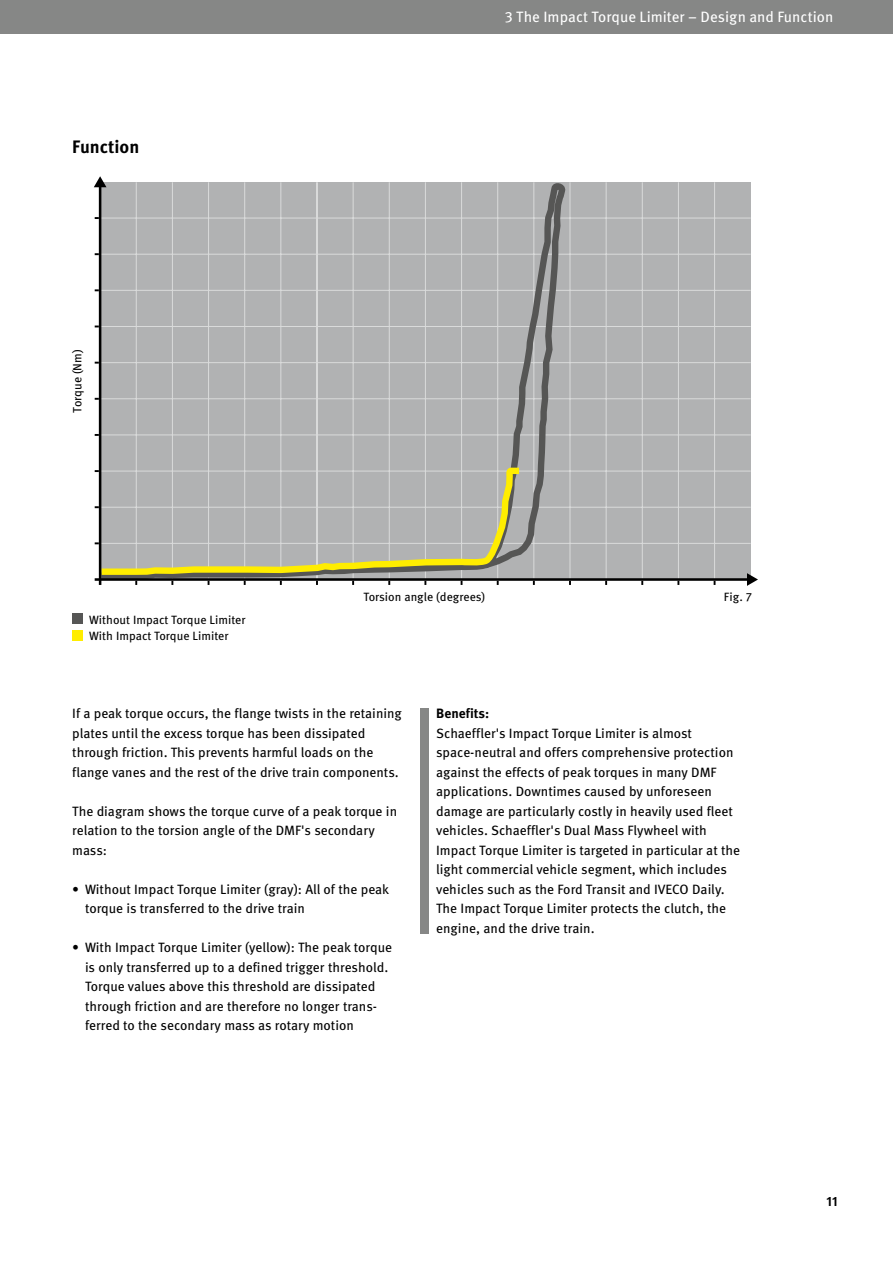
<style>
.page{position:relative;width:893px;height:1263px;background:#fff}
.page>*{position:absolute;margin:0;border:0;box-sizing:border-box;transform-origin:0 0}
.t1{font:700 18px "Meta OT";color:#000}
.t2{font:15px "Meta OT";color:#fff}
.t3{font:13.5px/19.5px "Meta OT";color:#000}
.t4{font:700 13.5px "Meta OT";color:#000}
.t5{font:12px/16.5px "Meta OT";color:#000}
</style>
<div class="page">
<div style="left:0;top:0;width:893px;height:34px;background:#868786"></div>
<div style="left:420px;top:708px;width:9px;height:225px;background:#868786"></div>
<div style="left:101px;top:182px;width:650px;height:396px;background:#b1b2b3"></div>
<hr style="left:100px;top:362px;width:651px;height:1px;background:#d9dada">
<hr style="left:100px;top:398px;width:651px;height:1px;background:#d9dada">
<hr style="left:100px;top:434px;width:651px;height:1px;background:#d9dada">
<hr style="left:100px;top:471px;width:651px;height:1px;background:#d9dada">
<hr style="left:100px;top:507px;width:651px;height:1px;background:#d9dada">
<hr style="left:100px;top:218px;width:651px;height:1px;background:#d9dada">
<hr style="left:100px;top:254px;width:651px;height:1px;background:#d9dada">
<hr style="left:100px;top:290px;width:651px;height:1px;background:#d9dada">
<hr style="left:100px;top:326px;width:651px;height:1px;background:#d9dada">
<hr style="left:100px;top:543px;width:651px;height:1px;background:#d9dada">
<hr style="left:569px;top:182px;width:1px;height:397px;background:#d9dada">
<hr style="left:606px;top:182px;width:1px;height:397px;background:#d9dada">
<hr style="left:642px;top:182px;width:1px;height:397px;background:#d9dada">
<hr style="left:678px;top:182px;width:1px;height:397px;background:#d9dada">
<hr style="left:714px;top:182px;width:1px;height:397px;background:#d9dada">
<svg style="left:95px;top:182px;width:472px;height:400px"></svg>
<svg style="left:95px;top:182px;width:430px;height:396px"></svg>
<hr style="left:96px;top:578px;width:653px;height:3px;background:#000">
<svg style="left:747px;top:573px;width:11px;height:13px"></svg>
<hr style="left:99px;top:185px;width:2px;height:400px;background:#000">
<svg style="left:94px;top:176px;width:12px;height:11px"></svg>
<div style="left:72px;top:613px;width:11px;height:11px;background:#565655"></div>
<div style="left:72px;top:630px;width:11px;height:10px;background:#ffed00"></div>
<h1 class="t1" style="left:72px;top:135px;width:69px">Function</h1>
<p class="t5" style="left:69px;top:413px;width:65px;rotate:-90deg">Torque (Nm)</p>
<p class="t5" style="left:89px;top:612px;width:158px">Without Impact Torque Limiter<br>With Impact Torque Limiter</p>
<p class="t2" style="left:505px;top:8px;width:330px">3 The Impact Torque Limiter – Design and Function</p>
<p class="t5" style="left:364px;top:589px;width:123px">Torsion angle (degrees)</p>
<p class="t5" style="left:724px;top:589px;width:30px">Fig. 7</p>
<p class="t3" style="left:72px;top:704px;width:331px">If a peak torque occurs, the flange twists in the retaining plates until the excess torque has been dissipated through friction. This prevents harmful loads on the flange vanes and the rest of the drive train components.</p>
<p class="t3" style="left:72px;top:801px;width:326px">The diagram shows the torque curve of a peak torque in relation to the torsion angle of the DMF's secondary mass:</p>
<p class="t3" style="left:85px;top:879px;width:306px;text-indent:-13px">• Without Impact Torque Limiter (gray): All of the peak torque is transferred to the drive train</p>
<p class="t3" style="left:85px;top:938px;width:309px;text-indent:-13px">• With Impact Torque Limiter (yellow): The peak torque is only transferred up to a defined trigger threshold.<br>Torque values above this threshold are dissipated through friction and are therefore no longer trans&shy;ferred to the secondary mass as rotary motion</p>
<p class="t4" style="left:436px;top:705px;width:55px">Benefits:</p>
<p class="t3" style="left:436px;top:723px;width:305px">Schaeffler's Impact Torque Limiter is almost space-neutral and offers comprehensive protection against the effects of peak torques in many DMF applications. Downtimes caused by unforeseen damage are particularly costly in heavily used fleet vehicles. Schaeffler's Dual Mass Flywheel with Impact Torque Limiter is targeted in particular at the light commercial vehicle segment, which includes vehicles such as the Ford Transit and IVECO Daily.<br>The Impact Torque Limiter protects the clutch, the engine, and the drive train.</p>
<p class="t4" style="left:826px;top:1193px;width:13px">11</p>
</div>
